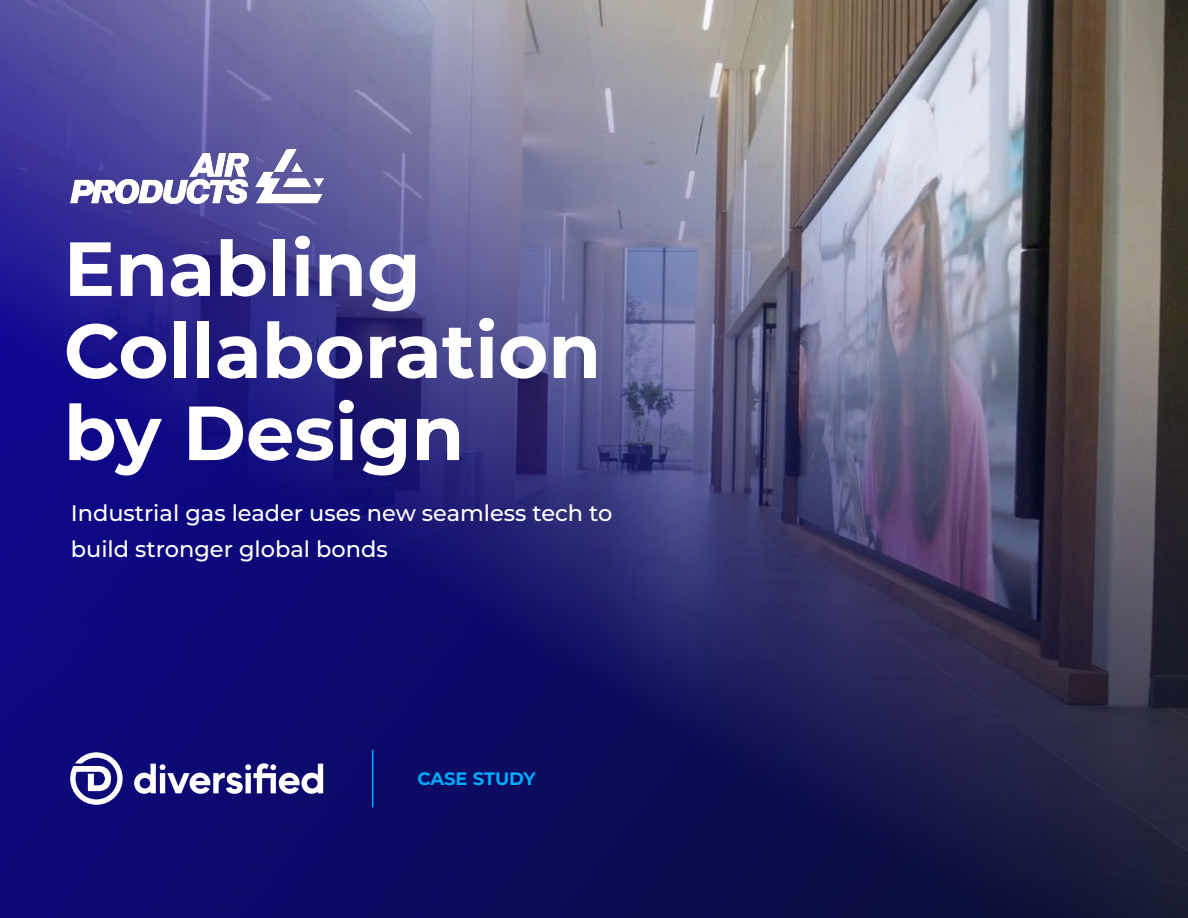
<style>
.page{position:relative;width:1188px;height:918px;background:#fff}
.page>*{position:absolute;margin:0;border:0;box-sizing:border-box;transform-origin:0 0}
.t1{font:700 76.5px/82.1px "Montserrat";color:#fff}
.t2{font:500 22.5px/36px "Montserrat";color:#fff}
.t3{font:700 18px "Montserrat";letter-spacing:-.01em;color:#00abfa}
</style>
<div class="page">
<img style="left:0;top:0;width:1188px;height:918px">
<img style="left:70px;top:150px;width:253px;height:54px">
<svg style="left:134px;top:763px;width:189px;height:31px"></svg>
<svg style="left:70px;top:752px;width:53px;height:53px"></svg>
<hr style="left:372px;top:750px;width:1px;height:57px;background:#00abfa">
<h1 class="t1" style="left:64px;top:224px;width:539px">Enabling<br>Collaboration by Design</h1>
<p class="t2" style="left:71px;top:494px;width:543px">Industrial gas leader uses new seamless tech to build stronger global bonds</p>
<p class="t3" style="left:417px;top:765px;width:120px">CASE STUDY</p>
</div>
